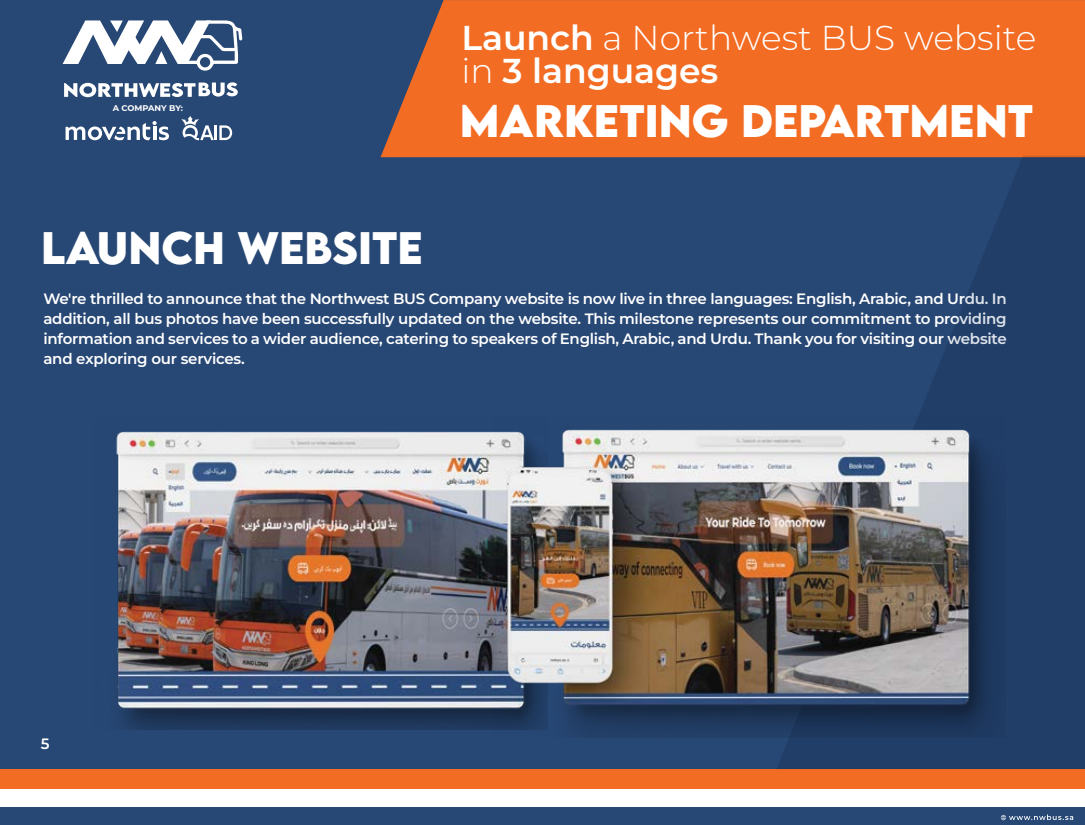
<style>
.page{position:relative;width:1085px;height:825px;background:#fff}
.page>*{position:absolute;margin:0;border:0;box-sizing:border-box;transform-origin:0 0}
.t1{font:700 40.5px "LEMONMILK";color:#fff}
.t2{font:300 34.5px/33px "Montserrat";color:#fff}
.t3{font:600 15px/19.8px "Montserrat";letter-spacing:-.015em;color:#fff;text-align:justify}
.t4{font:700 8.25px "Montserrat";color:#fff}
.s1{font-weight:600}
</style>
<div class="page">
<div style="left:0;top:0;width:1084px;height:769px;background:#274774"></div>
<div style="left:380px;top:0;width:704px;height:157px;background:#f36c23"></div>
<div style="left:0;top:807px;width:1084px;height:18px;background:#274774"></div>
<div style="left:0;top:769px;width:1084px;height:20px;background:#f36c23"></div>
<svg style="left:1000px;top:814px;width:73px;height:6px"></svg>
<svg style="left:776px;top:156px;width:308px;height:613px;fill:#213e69"></svg>
<svg style="left:64px;top:82px;width:174px;height:15px"></svg>
<svg style="left:63px;top:20px;width:179px;height:51px"></svg>
<svg style="left:181px;top:116px;width:51px;height:24px"></svg>
<svg style="left:66px;top:121px;width:103px;height:19px"></svg>
<img style="left:116px;top:431px;width:378px;height:299px">
<img style="left:494px;top:416px;width:511px;height:322px">
<p class="t4" style="left:113px;top:102px;width:72px">A COMPANY BY:</p>
<h1 class="t1" style="left:41px;top:220px;width:383px">LAUNCH WEBSiTE</h1>
<h2 class="t2" style="left:461px;top:20px;width:576px"><span class="s1">Launch</span> a Northwest BUS website in <span class="s1">3 languages</span></h2>
<h1 class="t1" style="left:460px;top:93px;width:574px">MARKETiNG DEPARTMENT</h1>
<p class="t3" style="left:43px;top:289px;width:964px">We're thrilled to announce that the Northwest BUS Company website is now live in three languages: English, Arabic, and Urdu. In addition, all bus photos have been successfully updated on the website. This milestone represents our commitment to providing information and services to a wider audience, catering to speakers of English, Arabic, and Urdu. Thank you for visiting our website and exploring our services.</p>
<p class="t3" style="left:41px;top:733px;width:10px">5</p>
</div>
